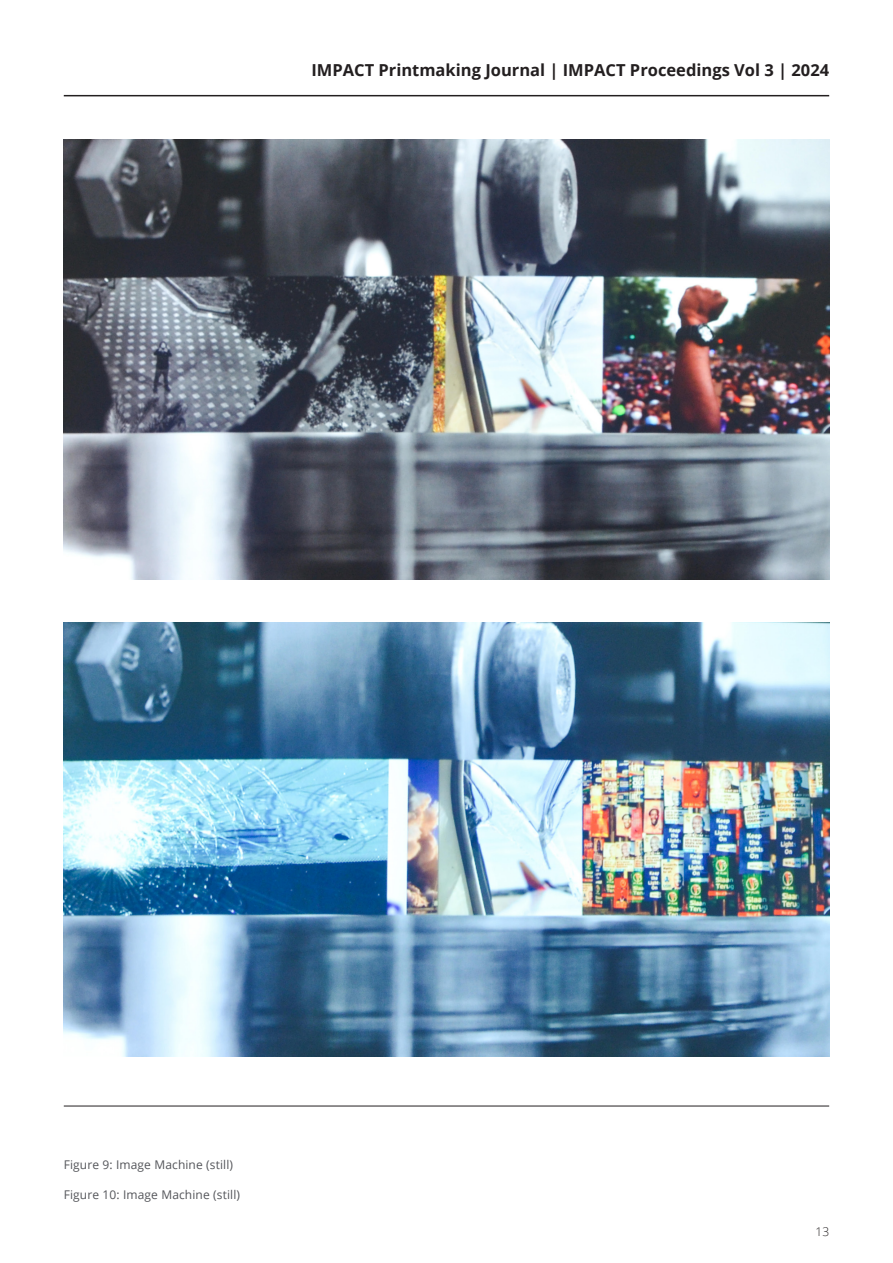
<style>
.page{position:relative;width:893px;height:1263px;background:#fff}
.page>*{position:absolute;margin:0;border:0;box-sizing:border-box;transform-origin:0 0}
.t1{font:700 16.5px "Open Sans";color:#231f20}
.t2{font:12px "Open Sans";letter-spacing:.01em;color:#54555a}
.t3{font:300 12px "Open Sans";color:#231f20}
</style>
<div class="page">
<hr style="left:64px;top:95px;width:765px;height:1px;background:#231f20">
<hr style="left:64px;top:1106px;width:765px;height:1px;background:#231f20">
<img style="left:64px;top:140px;width:765px;height:440px">
<img style="left:64px;top:623px;width:765px;height:433px">
<h1 class="t1" style="left:311px;top:59px;width:519px">IMPACT Printmaking Journal | IMPACT Proceedings Vol 3 | 2024</h1>
<p class="t2" style="left:64px;top:1156px;width:171px">Figure 9: Image Machine (still)</p>
<p class="t2" style="left:64px;top:1186px;width:178px">Figure 10: Image Machine (still)</p>
<p class="t3" style="left:815px;top:1223px;width:15px">13</p>
</div>
